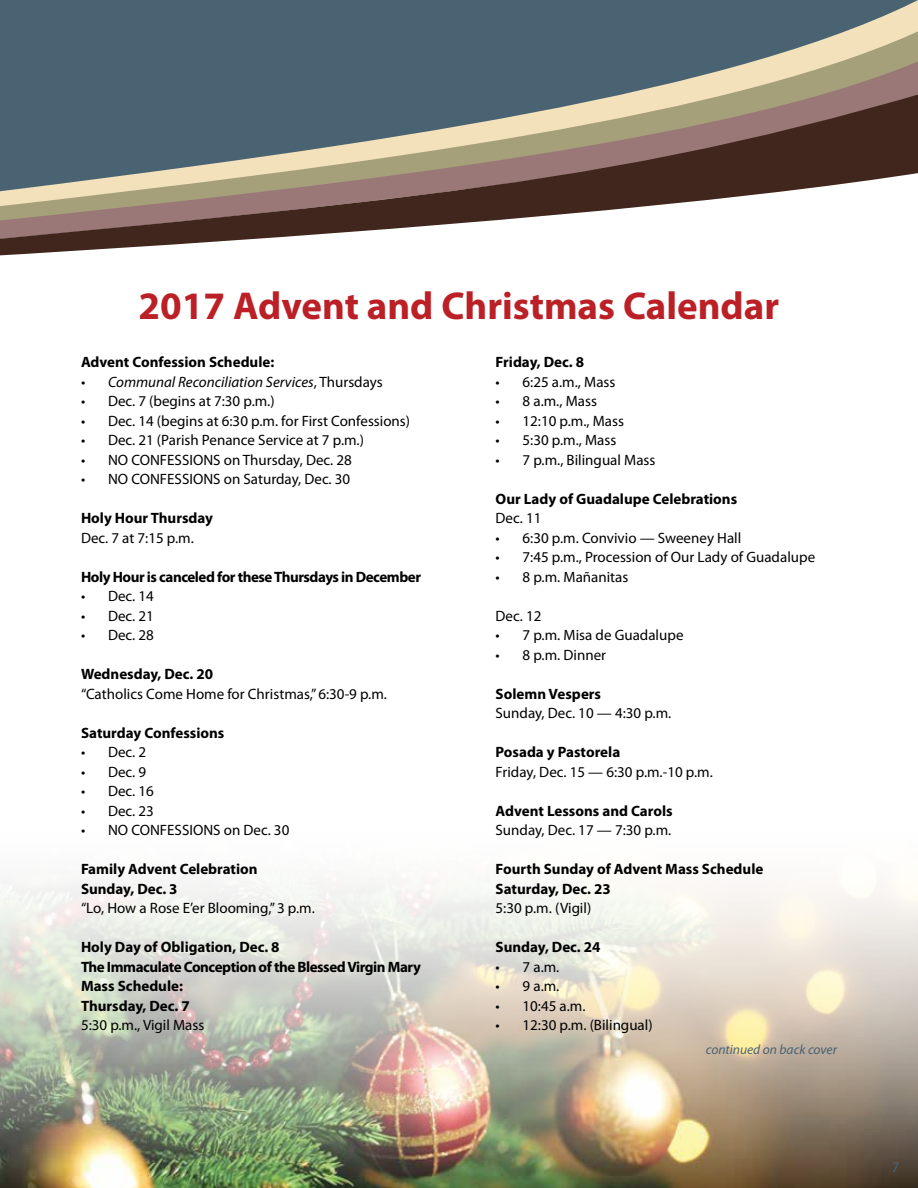
<style>
.page{position:relative;width:918px;height:1188px;background:#fff}
.page>*{position:absolute;margin:0;border:0;box-sizing:border-box;transform-origin:0 0}
.t1{font:700 39px "Myriad Pro";color:#ba2025}
.t2{font:15px "Myriad Pro";color:#000}
.t3{font:700 15px/19.5px "Myriad Pro";color:#000}
.t4{font:700 15px "Myriad Pro";letter-spacing:-.03em;color:#000}
.t5{font:italic 15px "Myriad Pro";color:#000}
.t6{font:15px "Myriad Pro";color:#496373}
.t7{font:italic 13.5px "Myriad Pro";color:#496373}
.s1{font-style:normal}
</style>
<div class="page">
<div style="left:0;top:0;width:918px;height:25px;background:#496373"></div>
<svg style="left:0;top:25px;width:918px;height:31px;background:#596e79"></svg>
<svg style="left:0;top:56px;width:918px;height:35px;background:#65767b"></svg>
<img style="left:0;top:882px;width:918px;height:306px">
<svg style="left:0;top:91px;width:918px;height:165px"></svg>
<h1 class="t1" style="left:139px;top:280px;width:642px">2017 Advent and Christmas Calendar</h1>
<p class="t3" style="left:81px;top:352px;width:195px">Advent Confession Schedule:</p>
<p class="t5" style="left:81px;top:372px;width:303px">• Communal Reconciliation Services<span class="s1">, Thursdays</span></p>
<p class="t2" style="left:81px;top:392px;width:195px">• Dec. 7 (begins at 7:30 p.m.)</p>
<p class="t2" style="left:81px;top:411px;width:331px">• Dec. 14 (begins at 6:30 p.m. for First Confessions)</p>
<p class="t2" style="left:81px;top:431px;width:284px">• Dec. 21 (Parish Penance Service at 7 p.m.)</p>
<p class="t2" style="left:81px;top:450px;width:272px">• NO CONFESSIONS on Thursday, Dec. 28</p>
<p class="t2" style="left:81px;top:470px;width:271px">• NO CONFESSIONS on Saturday, Dec. 30</p>
<p class="t3" style="left:81px;top:508px;width:134px">Holy Hour Thursday</p>
<p class="t2" style="left:81px;top:528px;width:114px">Dec. 7 at 7:15 p.m.</p>
<p class="t4" style="left:81px;top:567px;width:342px">Holy Hour is canceled for these Thursdays in December</p>
<p class="t2" style="left:81px;top:587px;width:74px">• Dec. 14</p>
<p class="t2" style="left:81px;top:606px;width:74px">• Dec. 21</p>
<p class="t2" style="left:81px;top:626px;width:74px">• Dec. 28</p>
<p class="t3" style="left:81px;top:664px;width:134px">Wednesday, Dec. 20</p>
<p class="t2" style="left:81px;top:684px;width:308px">“Catholics Come Home for Christmas,” 6:30-9 p.m.</p>
<p class="t3" style="left:81px;top:722px;width:145px">Saturday Confessions</p>
<p class="t2" style="left:81px;top:743px;width:67px">• Dec. 2</p>
<p class="t2" style="left:81px;top:762px;width:67px">• Dec. 9</p>
<p class="t2" style="left:81px;top:782px;width:74px">• Dec. 16</p>
<p class="t2" style="left:81px;top:801px;width:74px">• Dec. 23</p>
<p class="t2" style="left:81px;top:821px;width:210px">• NO CONFESSIONS on Dec. 30</p>
<p class="t3" style="left:81px;top:859px;width:178px">Family Advent Celebration<br>Sunday, Dec. 3</p>
<p class="t2" style="left:81px;top:899px;width:235px">“Lo, How a Rose E’er Blooming,” 3 p.m.</p>
<p class="t3" style="left:81px;top:937px;width:341px">Holy Day of Obligation, Dec. 8<br>The Immaculate Conception of the Blessed Virgin Mary<br>Mass Schedule:<br>Thursday, Dec. 7</p>
<p class="t2" style="left:81px;top:1016px;width:125px">5:30 p.m., Vigil Mass</p>
<p class="t3" style="left:496px;top:352px;width:90px">Friday, Dec. 8</p>
<p class="t2" style="left:496px;top:372px;width:121px">• 6:25 a.m., Mass</p>
<p class="t2" style="left:496px;top:392px;width:103px">• 8 a.m., Mass</p>
<p class="t2" style="left:496px;top:411px;width:130px">• 12:10 p.m., Mass</p>
<p class="t2" style="left:496px;top:431px;width:122px">• 5:30 p.m., Mass</p>
<p class="t2" style="left:496px;top:450px;width:161px">• 7 p.m., Bilingual Mass</p>
<p class="t3" style="left:496px;top:488px;width:243px">Our Lady of Guadalupe Celebrations</p>
<p class="t2" style="left:496px;top:509px;width:47px">Dec. 11</p>
<p class="t2" style="left:496px;top:528px;width:247px">• 6:30 p.m. Convivio — Sweeney Hall</p>
<p class="t2" style="left:496px;top:548px;width:321px">• 7:45 p.m., Procession of Our Lady of Guadalupe</p>
<p class="t2" style="left:496px;top:567px;width:134px">• 8 p.m. Mañanitas</p>
<p class="t2" style="left:496px;top:606px;width:47px">Dec. 12</p>
<p class="t2" style="left:496px;top:626px;width:189px">• 7 p.m. Misa de Guadalupe</p>
<p class="t2" style="left:496px;top:645px;width:112px">• 8 p.m. Dinner</p>
<p class="t3" style="left:496px;top:683px;width:107px">Solemn Vespers</p>
<p class="t2" style="left:496px;top:704px;width:177px">Sunday, Dec. 10 — 4:30 p.m.</p>
<p class="t3" style="left:496px;top:742px;width:126px">Posada y Pastorela</p>
<p class="t2" style="left:496px;top:762px;width:219px">Friday, Dec. 15 — 6:30 p.m.-10 p.m.</p>
<p class="t3" style="left:496px;top:800px;width:179px">Advent Lessons and Carols</p>
<p class="t2" style="left:496px;top:821px;width:177px">Sunday, Dec. 17 — 7:30 p.m.</p>
<p class="t3" style="left:496px;top:859px;width:269px">Fourth Sunday of Advent Mass Schedule<br>Saturday, Dec. 23</p>
<p class="t2" style="left:496px;top:899px;width:97px">5:30 p.m. (Vigil)</p>
<p class="t3" style="left:496px;top:937px;width:106px">Sunday, Dec. 24</p>
<p class="t2" style="left:496px;top:957px;width:65px">• 7 a.m.</p>
<p class="t2" style="left:496px;top:977px;width:65px">• 9 a.m.</p>
<p class="t2" style="left:496px;top:996px;width:92px">• 10:45 a.m.</p>
<p class="t2" style="left:496px;top:1016px;width:159px">• 12:30 p.m. (Bilingual)</p>
<p class="t7" style="left:706px;top:1041px;width:133px">continued on back cover</p>
<p class="t6" style="left:892px;top:1158px;width:9px">7</p>
</div>
